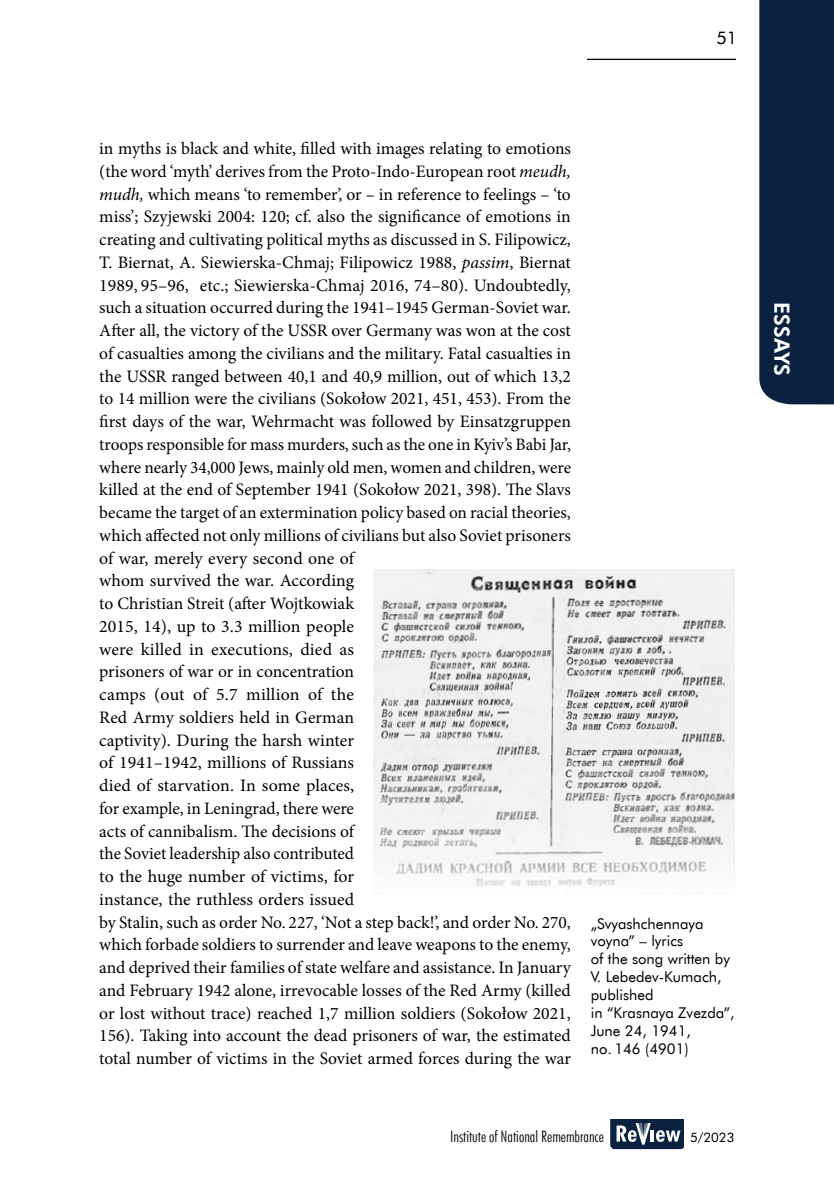
<style>
.page{position:relative;width:834px;height:1191px;background:#fff}
.page>*{position:absolute;margin:0;border:0;box-sizing:border-box;transform-origin:0 0}
.t1{font:21px "Futura Hv EU";color:#fff}
.t2{font:17.5px/22.8px "Minion Pro";color:#000}
.t3{font:17.5px "Futura EU";color:#000}
.t4{font:15.75px "Futura Lt Cn EU";color:#000}
.t5{font:14.88px/17.8px "Futura EU";color:#000}
.t6{font:13.12px "Futura EU";color:#000}
.s1{font-style:italic}
</style>
<div class="page">
<svg style="left:610px;top:1119px;width:73px;height:30px"></svg>
<hr style="left:587px;top:59px;width:148px;height:1px;background:#000">
<div style="left:759px;top:0;width:74px;height:404px;background:#0a2240"></div>
<img style="left:374px;top:569px;width:360px;height:325px">
<p class="t3" style="left:716px;top:27px;width:22px">51</p>
<p class="t2" style="left:99px;top:137px;width:473px">in myths is black and white, filled with images relating to emotions (the word ‘myth’ derives from the Proto-Indo-European root <span class="s1">meudh, mudh,</span> which means ‘to remember’, or – in reference to feelings – ‘to miss’; Szyjewski 2004: 120; cf. also the significance of emotions in creating and cultivating political myths as discussed in S. Filipowicz, T. Biernat, A. Siewierska-Chmaj; Filipowicz 1988, <span class="s1">passim</span>, Biernat 1989, 95–96, etc.; Siewierska-Chmaj 2016, 74–80). Undoubtedly, such a situation occurred during the 1941–1945 German-Soviet war.<br>After all, the victory of the USSR over Germany was won at the cost of casualties among the civilians and the military. Fatal casualties in the USSR ranged between 40,1 and 40,9 million, out of which 13,2 to 14 million were the civilians (Sokołow 2021, 451, 453). From the first days of the war, Wehrmacht was followed by Einsatzgruppen troops responsible for mass murders, such as the one in Kyiv’s Babi Jar, where nearly 34,000 Jews, mainly old men, women and children, were killed at the end of September 1941 (Sokołow 2021, 398). The Slavs became the target of an extermination policy based on racial theories, which affected not only millions of civilians but also Soviet prisoners of war, merely every second one of<br>whom survived the war. According<br>to Christian Streit (after Wojtkowiak<br>2015, 14), up to 3.3 million people<br>were killed in executions, died as<br>prisoners of war or in concentration<br>camps (out of 5.7 million of the<br>Red Army soldiers held in German<br>captivity). During the harsh winter<br>of 1941–1942, millions of Russians<br>died of starvation. In some places,<br>for example, in Leningrad, there were<br>acts of cannibalism. The decisions of<br>the Soviet leadership also contributed<br>to the huge number of victims, for<br>instance, the ruthless orders issued<br>by Stalin, such as order No. 227, ‘Not a step back!’, and order No. 270, which forbade soldiers to surrender and leave weapons to the enemy, and deprived their families of state welfare and assistance. In January and February 1942 alone, irrevocable losses of the Red Army (killed or lost without trace) reached 1,7 million soldiers (Sokołow 2021, 156). Taking into account the dead prisoners of war, the estimated total number of victims in the Soviet armed forces during the war</p>
<p class="t5" style="left:590px;top:914px;width:145px">„Svyashchennaya voyna” – lyrics<br>of the song written by<br>V. Lebedev-Kumach, published<br>in “Krasnaya Zvezda”,<br>June 24, 1941,<br>no. 146 (4901)</p>
<p class="t4" style="left:450px;top:1126px;width:155px">Institute of National Remembrance</p>
<p class="t6" style="left:690px;top:1129px;width:46px">5/2023</p>
<p class="t1" style="left:795px;top:302px;width:75px;rotate:90deg">ESSAYS</p>
</div>
